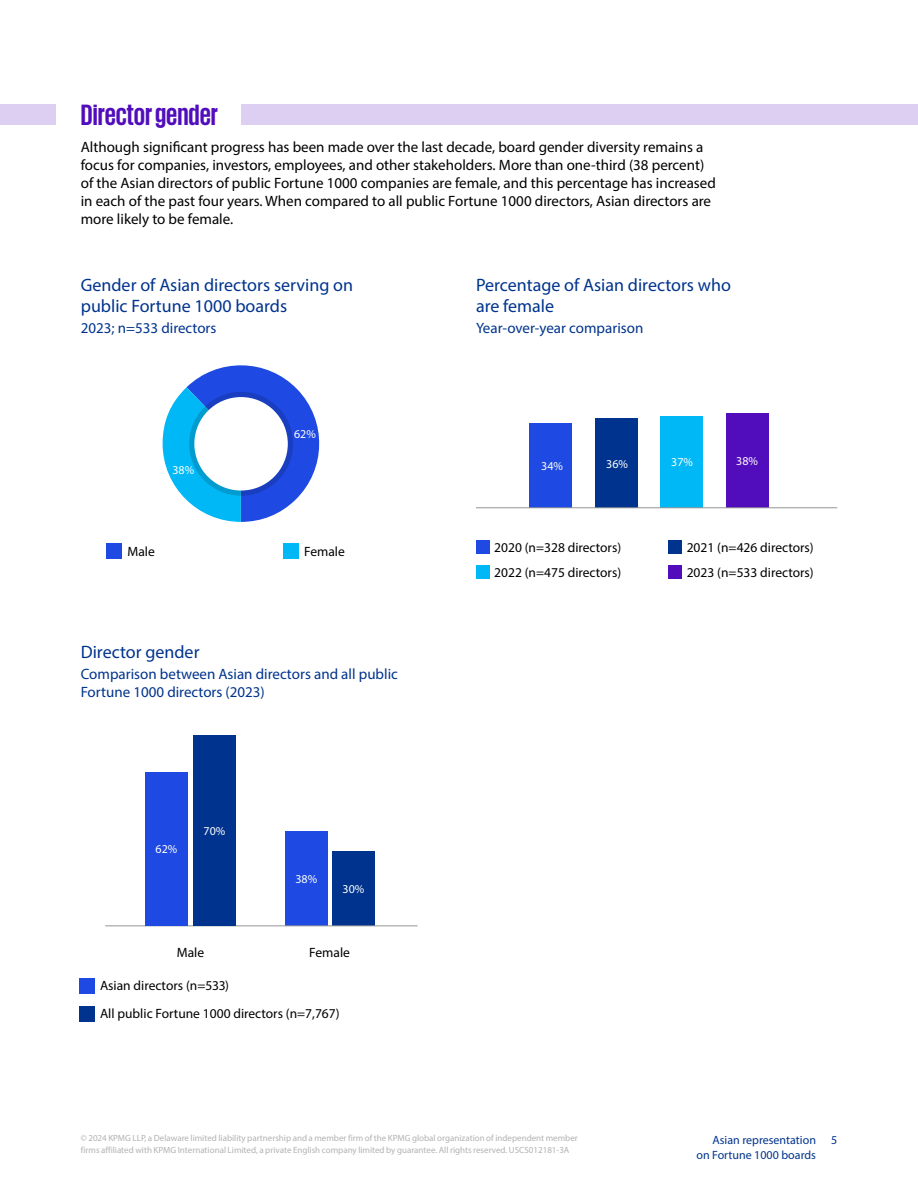
<style>
.page{position:relative;width:918px;height:1188px;background:#fff}
.page>*{position:absolute;margin:0;border:0;box-sizing:border-box;transform-origin:0 0}
.t1{font:700 30px "KPMG";color:#510dbc}
.t2{font:18px/21.6px "Myriad Pro";color:#00338d}
.t3{font:15px/18px "Myriad Pro";color:#000}
.t4{font:15px/18px "Myriad Pro";color:#00338d}
.t5{font:13.5px/24.8px "Myriad Pro";color:#000}
.t6{font:12px "Myriad Pro";color:#00338d}
.t7{font:12px "Myriad Pro";color:#fff}
.t8{font:9px/12px "Myriad Pro";color:#b2b2b2}
</style>
<div class="page">
<svg style="left:163px;top:365px;width:157px;height:157px"></svg>
<svg style="left:189px;top:392px;width:104px;height:104px;background:#1063c7"></svg>
<div style="left:194px;top:397px;width:94px;height:94px;background:#fff;border-radius:50%"></div>
<div style="left:107px;top:544px;width:15px;height:15px;background:#1e49e2"></div>
<div style="left:284px;top:544px;width:15px;height:15px;background:#00b8f5"></div>
<div style="left:529px;top:423px;width:43px;height:85px;background:#1e49e2"></div>
<div style="left:285px;top:831px;width:43px;height:94px;background:#1e49e2"></div>
<div style="left:595px;top:418px;width:42px;height:90px;background:#00338d"></div>
<div style="left:660px;top:416px;width:43px;height:92px;background:#00b8f5"></div>
<div style="left:726px;top:413px;width:42px;height:95px;background:#510dbc"></div>
<div style="left:332px;top:851px;width:43px;height:74px;background:#00338d"></div>
<hr style="left:105px;top:925px;width:313px;height:1px;background:#939598">
<div style="left:145px;top:772px;width:43px;height:153px;background:#1e49e2"></div>
<div style="left:193px;top:735px;width:43px;height:190px;background:#00338d"></div>
<div style="left:79px;top:978px;width:16px;height:15px;background:#1e49e2"></div>
<div style="left:79px;top:1006px;width:16px;height:15px;background:#00338d"></div>
<div style="left:476px;top:540px;width:14px;height:14px;background:#1e49e2"></div>
<div style="left:476px;top:565px;width:14px;height:14px;background:#00b8f5"></div>
<div style="left:669px;top:540px;width:13px;height:14px;background:#00338d"></div>
<div style="left:669px;top:565px;width:13px;height:14px;background:#510dbc"></div>
<hr style="left:476px;top:507px;width:361px;height:1px;background:#939598">
<div style="left:0;top:104px;width:56px;height:21px;background:#dccff1"></div>
<div style="left:241px;top:104px;width:677px;height:21px;background:#dccff1"></div>
<h1 class="t1" style="left:81px;top:99px;width:139px">Director gender</h1>
<p class="t3" style="left:81px;top:137px;width:637px">Although significant progress has been made over the last decade, board gender diversity remains a focus for companies, investors, employees, and other stakeholders. More than one-third (38 percent) of the Asian directors of public Fortune 1000 companies are female, and this percentage has increased in each of the past four years. When compared to all public Fortune 1000 directors, Asian directors are more likely to be female.</p>
<p class="t2" style="left:81px;top:274px;width:274px">Gender of Asian directors serving on public Fortune 1000 boards</p>
<p class="t4" style="left:81px;top:319px;width:137px">2023; n=533 directors</p>
<p class="t7" style="left:172px;top:462px;width:23px">38%</p>
<p class="t7" style="left:294px;top:427px;width:23px">62%</p>
<p class="t5" style="left:127px;top:539px;width:29px">Male</p>
<p class="t5" style="left:304px;top:539px;width:42px">Female</p>
<p class="t2" style="left:81px;top:641px;width:120px">Director gender</p>
<p class="t4" style="left:81px;top:665px;width:319px">Comparison between Asian directors and all public<br>Fortune 1000 directors (2023)</p>
<p class="t7" style="left:156px;top:842px;width:23px">62%</p>
<p class="t7" style="left:204px;top:823px;width:23px">70%</p>
<p class="t7" style="left:295px;top:871px;width:23px">38%</p>
<p class="t7" style="left:343px;top:881px;width:23px">30%</p>
<p class="t5" style="left:177px;top:940px;width:29px">Male</p>
<p class="t5" style="left:309px;top:940px;width:42px">Female</p>
<p class="t5" style="left:100px;top:972px;width:241px;line-height:28px">Asian directors (n=533)<br>All public Fortune 1000 directors (n=7,767)</p>
<p class="t2" style="left:476px;top:274px;width:257px">Percentage of Asian directors who are female</p>
<p class="t4" style="left:476px;top:319px;width:169px">Year-over-year comparison</p>
<p class="t7" style="left:541px;top:459px;width:23px">34%</p>
<p class="t7" style="left:606px;top:456px;width:23px">36%</p>
<p class="t7" style="left:671px;top:455px;width:23px">37%</p>
<p class="t7" style="left:736px;top:454px;width:23px">38%</p>
<p class="t5" style="left:494px;top:535px;width:129px">2020 (n=328 directors)<br>2022 (n=475 directors)</p>
<p class="t5" style="left:687px;top:535px;width:129px">2021 (n=426 directors)<br>2023 (n=533 directors)</p>
<p class="t8" style="left:81px;top:1132px;width:499px">© 2024 KPMG LLP, a Delaware limited liability partnership and a member firm of the KPMG global organization of independent member firms affiliated with KPMG International Limited, a private English company limited by guarantee. All rights reserved. USCS012181-3A</p>
<p class="t6" style="left:713px;top:1132px;width:105px">Asian representation</p>
<p class="t6" style="left:831px;top:1132px;width:8px">5</p>
<p class="t6" style="left:696px;top:1147px;width:121px">on Fortune 1000 boards</p>
</div>
